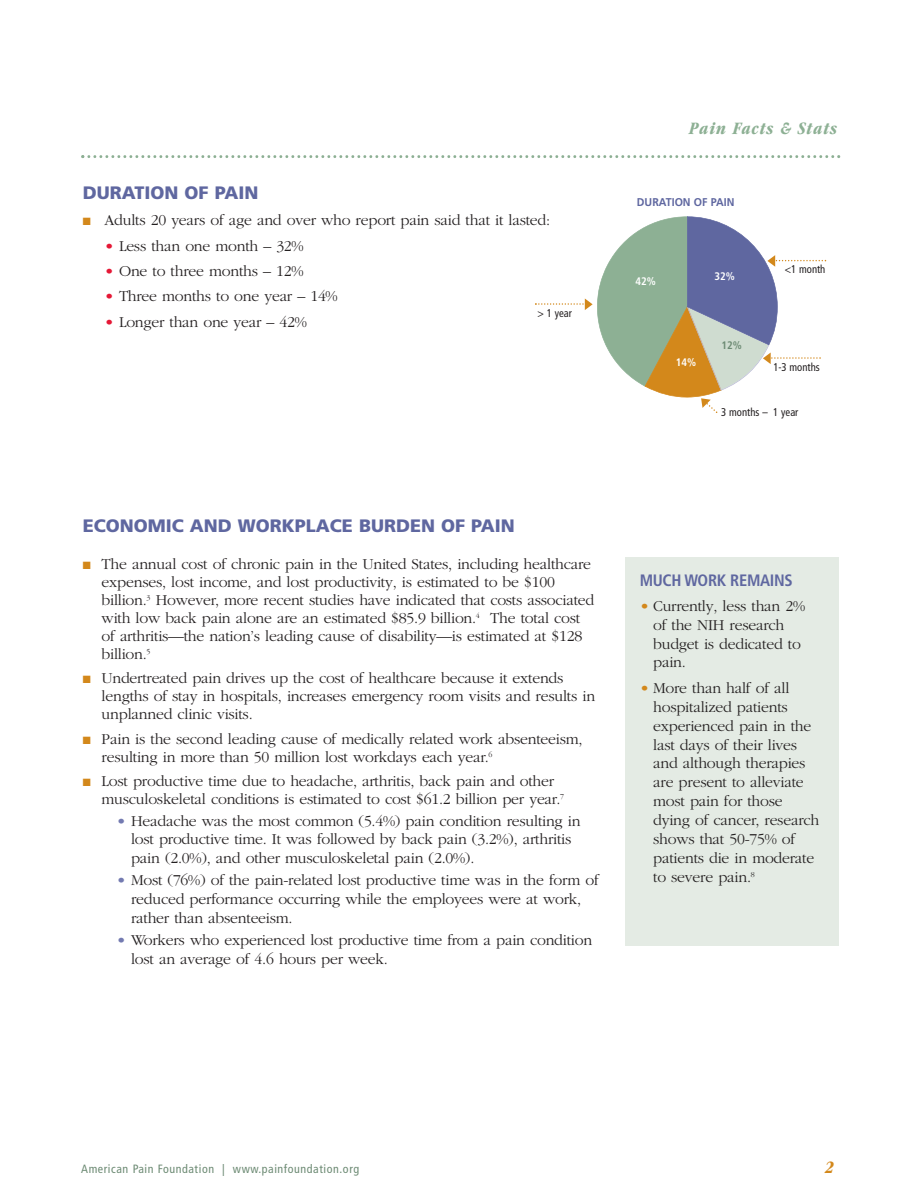
<style>
.page{position:relative;width:918px;height:1188px;background:#fff}
.page>*{position:absolute;margin:0;border:0;box-sizing:border-box;transform-origin:0 0}
.t1{font:900 18px "Frutiger";color:#5f67a0}
.t2{font:italic 700 condensed 18px "Garamond";letter-spacing:.05em;color:#8db094}
.t3{font:italic 700 condensed 18px "Garamond";color:#d3881b}
.t4{font:700 condensed 16.5px "Frutiger";letter-spacing:-.02em;color:#5f67a0}
.t5{font:300 15.75px/18.9px "Garamond";letter-spacing:-.015em;color:#231f20}
.t6{font:condensed 12px "Frutiger";letter-spacing:.05em;color:#6c8a73}
.t7{font:condensed 11.25px "Frutiger";color:#231f20;scale:.95 1}
.t8{font:700 11.25px "Frutiger";color:#5f67a0;scale:.95 1}
.t9{font:700 condensed 10.95px "Frutiger";color:#fff}
.t10{font:700 condensed 10.95px "Frutiger";color:#6c8a73}
.s1{color:#d3881b}
.s2{color:#e51836}
.s3{color:#737ab1}
</style>
<div class="page">
<svg style="left:81px;top:155px;width:759px;height:3px"></svg>
<div style="left:626px;top:557px;width:213px;height:388px;background:#e4ebe4"></div>
<svg style="left:535px;top:216px;width:291px;height:197px"></svg>
<p class="t1" style="left:83px;top:186px;width:177px">DURATION OF PAIN</p>
<p class="t5" style="left:83px;top:210px;width:469px"><span class="s1">■</span> Adults 20 years of age and over who report pain said that it lasted:</p>
<p class="t5" style="left:104px;top:236px;width:201px"><span class="s2">•</span> Less than one month – 32%</p>
<p class="t5" style="left:104px;top:261px;width:200px"><span class="s2">•</span> One to three months – 12%</p>
<p class="t5" style="left:104px;top:286px;width:235px"><span class="s2">•</span> Three months to one year – 14%</p>
<p class="t5" style="left:104px;top:312px;width:204px"><span class="s2">•</span> Longer than one year – 42%</p>
<p class="t7" style="left:538px;top:308px;width:38px">&gt; 1 year</p>
<p class="t2" style="left:690px;top:122px;width:149px">Pain Facts &amp; Stats</p>
<p class="t8" style="left:637px;top:198px;width:104px">DURATION OF PAIN</p>
<p class="t9" style="left:635px;top:276px;width:22px">42%</p>
<p class="t9" style="left:715px;top:272px;width:22px">32%</p>
<p class="t9" style="left:676px;top:357px;width:22px">14%</p>
<p class="t10" style="left:721px;top:341px;width:22px">12%</p>
<p class="t7" style="left:785px;top:265px;width:44px">&lt;1 month</p>
<p class="t7" style="left:773px;top:362px;width:50px">1-3 months</p>
<p class="t7" style="left:721px;top:408px;width:83px">3 months – 1 year</p>
<p class="t1" style="left:83px;top:518px;width:434px">ECONOMIC AND WORKPLACE BURDEN OF PAIN</p>
<p class="t5" style="left:102px;top:554px;width:494px;line-height:18px;text-indent:-19px"><span class="s1">■</span> The annual cost of chronic pain in the United States, including healthcare expenses, lost income, and lost productivity, is estimated to be $100 billion.<sup>3</sup> However, more recent studies have indicated that costs associated with low back pain alone are an estimated $85.9 billion.<sup>4</sup> The total cost of arthritis—the nation’s leading cause of disability—is estimated at $128 billion.<sup>5</sup></p>
<p class="t5" style="left:102px;top:669px;width:495px;line-height:18px;text-indent:-19px"><span class="s1">■</span> Undertreated pain drives up the cost of healthcare because it extends lengths of stay in hospitals, increases emergency room visits and results in unplanned clinic visits.</p>
<p class="t5" style="left:102px;top:729px;width:482px;line-height:18px;text-indent:-19px"><span class="s1">■</span> Pain is the second leading cause of medically related work absenteeism, resulting in more than 50 million lost workdays each year.<sup>6</sup></p>
<p class="t5" style="left:102px;top:772px;width:464px;line-height:18px;text-indent:-19px"><span class="s1">■</span> Lost productive time due to headache, arthritis, back pain and other musculoskeletal conditions is estimated to cost $61.2 billion per year.<sup>7</sup></p>
<p class="t5" style="left:131px;top:811px;width:451px;text-indent:-15px"><span class="s3">•</span> Headache was the most common (5.4%) pain condition resulting in lost productive time. It was followed by back pain (3.2%), arthritis pain (2.0%), and other musculoskeletal pain (2.0%).</p>
<p class="t5" style="left:131px;top:871px;width:469px;text-indent:-15px"><span class="s3">•</span> Most (76%) of the pain-related lost productive time was in the form of reduced performance occurring while the employees were at work, rather than absenteeism.</p>
<p class="t5" style="left:131px;top:931px;width:463px;text-indent:-15px"><span class="s3">•</span> Workers who experienced lost productive time from a pain condition lost an average of 4.6 hours per week.</p>
<p class="t4" style="left:640px;top:573px;width:155px">MUCH WORK REMAINS</p>
<p class="t5" style="left:653px;top:596px;width:153px;text-indent:-13px"><span class="s1">•</span> Currently, less than 2% of the NIH research budget is dedicated to pain.</p>
<p class="t5" style="left:653px;top:678px;width:168px;text-indent:-13px"><span class="s1">•</span> More than half of all hospitalized patients experienced pain in the last days of their lives and although therapies are present to alleviate most pain for those dying of cancer, research shows that 50-75% of patients die in moderate to severe pain.<sup>8</sup></p>
<p class="t6" style="left:81px;top:1164px;width:280px">American Pain Foundation | www.painfoundation.org</p>
<p class="t3" style="left:825px;top:1161px;width:10px">2</p>
</div>
